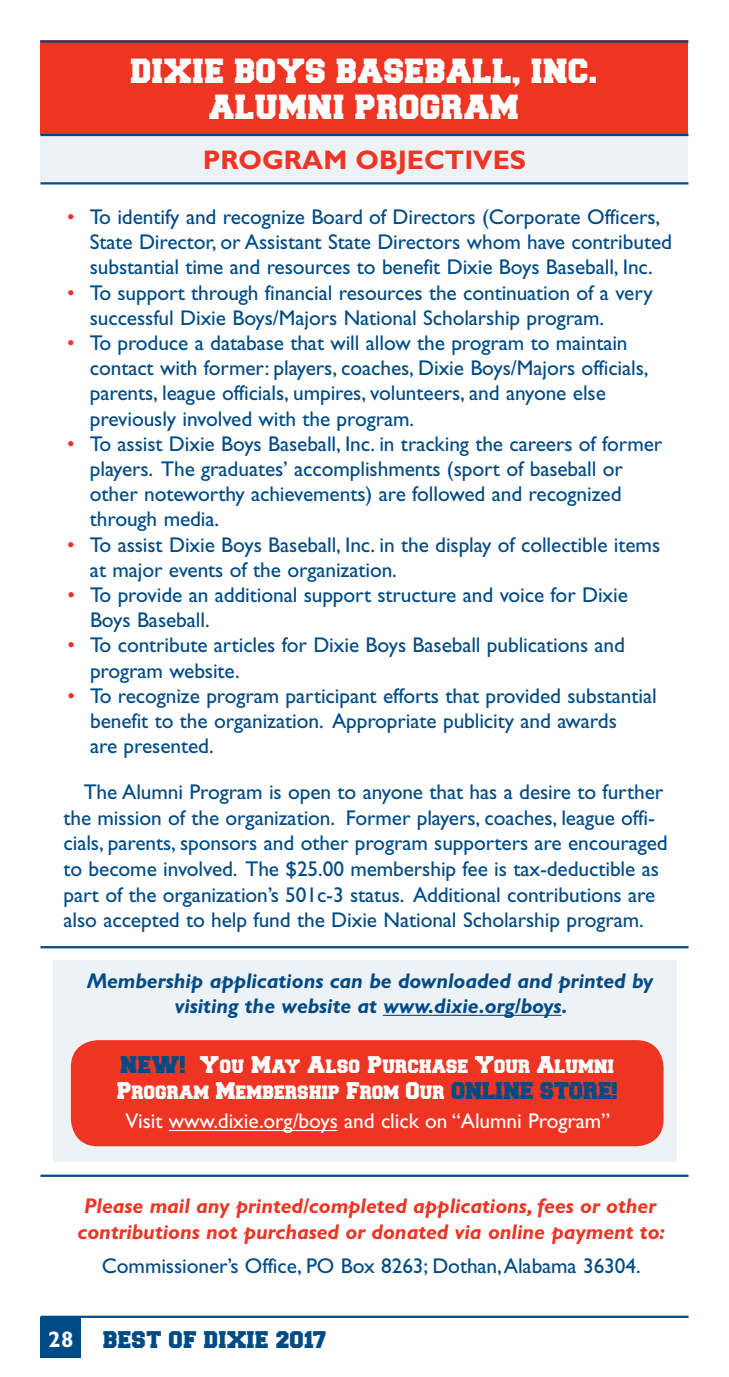
<style>
.page{position:relative;width:729px;height:1377px;background:#fff}
.page>*{position:absolute;margin:0;border:0;box-sizing:border-box;transform-origin:0 0}
.t1{font:900 29.25px/36px "College";letter-spacing:.02em;color:#fff;text-align:center}
.t2{font:700 27px "Gill Sans";color:#ee3524}
.t3{font:700 22.5px "Gill Sans";color:#fff}
.t4{font:21.38px/25.2px "Gill Sans";letter-spacing:-.005em;color:#004b85}
.t5{font:italic 700 21.38px/25.2px "Gill Sans";letter-spacing:-.005em;color:#ee3524;text-align:center}
.t6{font:italic 700 21.38px/25.7px "Gill Sans";letter-spacing:-.005em;color:#004b85;text-align:center}
.t7{font:21.38px "Gill Sans";letter-spacing:-.005em;color:#fff}
.t8{font:900 20.25px/25.7px "College";letter-spacing:-.005em;color:#fff}
.t9{font:900 20.25px "College";letter-spacing:.02em;color:#004b85}
.s1{color:#ee3524}
.s2{color:#004b85}
</style>
<div class="page">
<div style="left:40px;top:1317px;width:41px;height:40px;background:#004b85"></div>
<hr style="left:40px;top:1316px;width:648px;height:2px;background:#004b85">
<div style="left:53px;top:960px;width:624px;height:201px;background:#edf2f6"></div>
<div style="left:40px;top:40px;width:648px;height:97px;background:#ee3524"></div>
<div style="left:40px;top:136px;width:648px;height:48px;background:#edf2f6"></div>
<hr style="left:383px;top:1015px;width:179px;height:1px;background:#004b85">
<hr style="left:40px;top:134px;width:649px;height:2px;background:#004b85">
<hr style="left:40px;top:40px;width:649px;height:3px;background:#004b85">
<hr style="left:40px;top:182px;width:649px;height:2px;background:#004b85">
<hr style="left:40px;top:946px;width:649px;height:2px;background:#004b85">
<hr style="left:40px;top:1175px;width:649px;height:2px;background:#004b85">
<div style="left:71px;top:1040px;width:593px;height:106px;background:#ee3524;border-radius:27px"></div>
<hr style="left:169px;top:1130px;width:169px;height:1px;background:#fff">
<p class="t1" style="left:131px;top:56px;width:468px">DIXIE BOYS BASEBALL, INC.<br>ALUMNI PROGRAM</p>
<p class="t2" style="left:203px;top:144px;width:325px">PROGRAM OBJECTIVES</p>
<p class="t4" style="left:90px;top:204px;width:584px;text-indent:-23px"><span class="s1">•</span> To identify and recognize Board of Directors (Corporate Officers,<br>State Director, or Assistant State Directors whom have contributed substantial time and resources to benefit Dixie Boys Baseball, Inc.</p>
<p class="t4" style="left:90px;top:280px;width:564px;text-indent:-23px"><span class="s1">•</span> To support through financial resources the continuation of a very successful Dixie Boys/Majors National Scholarship program.</p>
<p class="t4" style="left:90px;top:330px;width:560px;text-indent:-23px"><span class="s1">•</span> To produce a database that will allow the program to maintain contact with former: players, coaches, Dixie Boys/Majors officials, parents, league officials, umpires, volunteers, and anyone else previously involved with the program.</p>
<p class="t4" style="left:90px;top:431px;width:574px;text-indent:-23px"><span class="s1">•</span> To assist Dixie Boys Baseball, Inc. in tracking the careers of former players. The graduates’ accomplishments (sport of baseball or other noteworthy achievements) are followed and recognized through media.</p>
<p class="t4" style="left:90px;top:532px;width:572px;text-indent:-23px"><span class="s1">•</span> To assist Dixie Boys Baseball, Inc. in the display of collectible items at major events of the organization.</p>
<p class="t4" style="left:90px;top:582px;width:540px;text-indent:-23px"><span class="s1">•</span> To provide an additional support structure and voice for Dixie<br>Boys Baseball.</p>
<p class="t4" style="left:90px;top:633px;width:537px;text-indent:-23px"><span class="s1">•</span> To contribute articles for Dixie Boys Baseball publications and program website.</p>
<p class="t4" style="left:90px;top:683px;width:568px;text-indent:-23px"><span class="s1">•</span> To recognize program participant efforts that provided substantial benefit to the organization. Appropriate publicity and awards<br>are presented.</p>
<p class="t4" style="left:63px;top:779px;width:606px;text-indent:20px">The Alumni Program is open to anyone that has a desire to further the mission of the organization. Former players, coaches, league offi&shy;cials, parents, sponsors and other program supporters are encouraged to become involved. The $25.00 membership fee is tax-deductible as part of the organization’s 501c-3 status. Additional contributions are also accepted to help fund the Dixie National Scholarship program.</p>
<p class="t6" style="left:87px;top:968px;width:568px">Membership applications can be downloaded and printed by visiting the website at www.dixie.org/boys.</p>
<p class="t8" style="left:118px;top:1055px;width:502px"><span class="s2">NEW!</span> You May Also Purchase Your Alumni<br>Program Membership From Our <span class="s2">ONLINE STORE!</span></p>
<p class="t7" style="left:125px;top:1109px;width:486px">Visit www.dixie.org/boys and click on “Alumni Program”</p>
<p class="t5" style="left:77px;top:1194px;width:589px">Please mail any printed/completed applications, fees or other contributions not purchased or donated via online payment to:</p>
<p class="t4" style="left:102px;top:1253px;width:540px">Commissioner’s Office, PO Box 8263; Dothan,Alabama 36304.</p>
<p class="t3" style="left:48px;top:1327px;width:27px">28</p>
<p class="t9" style="left:103px;top:1331px;width:225px">BEST OF DIXIE 2017</p>
</div>
